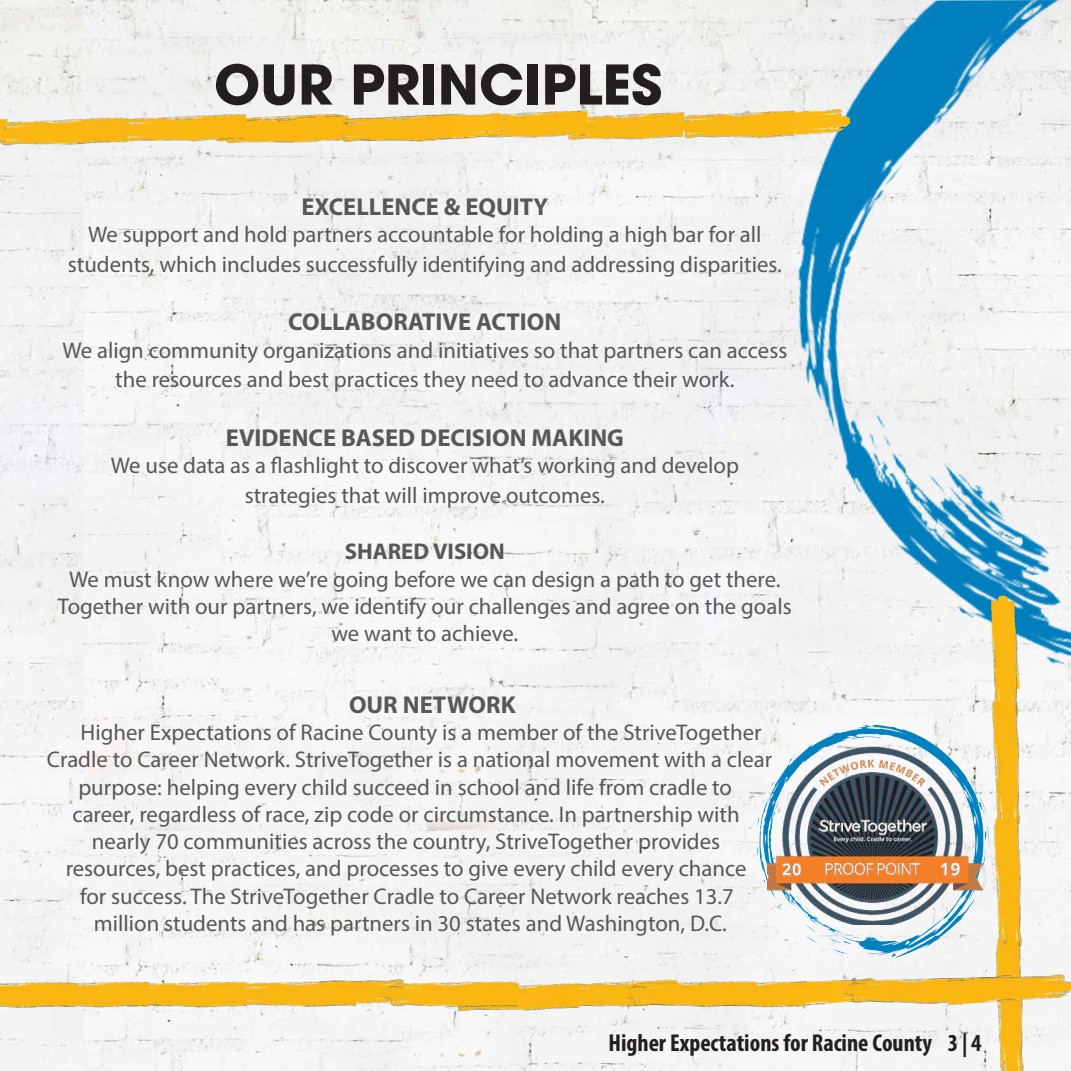
<style>
.page{position:relative;width:1071px;height:1071px;background:#fff}
.page>*{position:absolute;margin:0;border:0;box-sizing:border-box;transform-origin:0 0}
.t1{font:700 54.25px "ITC Avant Garde Pro";color:#231f20}
.t2{font:700 24.5px "Myriad Pro";color:#57585a}
.t3{font:700 condensed 24.5px "Myriad Pro";color:#231f20}
.t4{font:700 24.5px "Myriad Pro";color:#57585b}
.t5{font:22.75px/27.3px "Myriad Pro";color:#57585a;text-align:center}
.t6{font:700 22.75px "Myriad Pro";color:#57585a}
</style>
<div class="page">
<img style="left:0;top:0;width:737px;height:1071px">
<img style="left:686px;top:0;width:385px;height:673px">
<img style="left:940px;top:596px;width:131px;height:2px">
<img style="left:920px;top:598px;width:151px;height:84px">
<img style="left:676px;top:673px;width:393px;height:393px">
<img style="left:768px;top:747px;width:215px;height:177px">
<img style="left:757px;top:95px;width:93px;height:64px">
<img style="left:674px;top:87px;width:123px;height:67px">
<img style="left:558px;top:88px;width:128px;height:66px">
<img style="left:455px;top:87px;width:134px;height:66px">
<img style="left:351px;top:89px;width:121px;height:9px">
<img style="left:206px;top:88px;width:145px;height:3px">
<img style="left:415px;top:98px;width:94px;height:65px">
<img style="left:345px;top:91px;width:110px;height:66px">
<img style="left:217px;top:91px;width:128px;height:67px">
<img style="left:114px;top:91px;width:134px;height:65px">
<img style="left:0;top:92px;width:131px;height:67px">
<img style="left:0;top:94px;width:10px;height:65px">
<img style="left:788px;top:928px;width:93px;height:143px">
<img style="left:683px;top:908px;width:128px;height:154px">
<img style="left:550px;top:909px;width:71px;height:151px">
<img style="left:523px;top:913px;width:59px;height:150px">
<img style="left:317px;top:927px;width:97px;height:144px">
<img style="left:250px;top:932px;width:110px;height:130px">
<img style="left:117px;top:908px;width:133px;height:154px">
<img style="left:82px;top:927px;width:71px;height:136px">
<img style="left:0;top:912px;width:82px;height:152px">
<img style="left:379px;top:908px;width:144px;height:155px">
<img style="left:926px;top:1058px;width:22px;height:8px">
<img style="left:840px;top:905px;width:128px;height:153px">
<img style="left:948px;top:924px;width:123px;height:147px">
<img style="left:621px;top:907px;width:139px;height:154px">
<p class="t1" style="left:214px;top:48px;width:450px">OUR PRINCIPLES</p>
<p class="t2" style="left:302px;top:191px;width:248px">EXCELLENCE &amp; EQUITY</p>
<p class="t5" style="left:88px;top:221px;width:675px">We support and hold partners accountable for holding a high bar for all</p>
<p class="t5" style="left:68px;top:250px;width:716px">students, which includes successfully identifying and addressing disparities.</p>
<p class="t2" style="left:288px;top:306px;width:275px">COLLABORATIVE ACTION</p>
<p class="t5" style="left:62px;top:335px;width:727px;line-height:29.4px">We align community organizations and initiatives so that partners can access the resources and best practices they need to advance their work.</p>
<p class="t2" style="left:226px;top:422px;width:400px">EVIDENCE BASED DECISION MAKING</p>
<p class="t5" style="left:111px;top:452px;width:630px">We use data as a flashlight to discover what’s working and develop</p>
<p class="t5" style="left:245px;top:481px;width:362px">strategies that will improve outcomes.</p>
<p class="t6" style="left:345px;top:537px;width:161px">SHARED VISION</p>
<p class="t5" style="left:58px;top:565px;width:735px">We must know where we’re going before we can design a path to get there.<br>Together with our partners, we identify our challenges and agree on the goals we want to achieve.</p>
<p class="t4" style="left:349px;top:688px;width:168px">OUR NETWORK</p>
<p class="t5" style="left:80px;top:718px;width:683px">Higher Expectations of Racine County is a member of the StriveTogether</p>
<p class="t5" style="left:47px;top:746px;width:727px">Cradle to Career Network. StriveTogether is a national movement with a clear purpose: helping every child succeed in school and life from cradle to</p>
<p class="t5" style="left:72px;top:800px;width:669px">career, regardless of race, zip code or circumstance. In partnership with nearly 70 communities across the country, StriveTogether provides</p>
<p class="t5" style="left:66px;top:855px;width:682px">resources, best practices, and processes to give every child every chance</p>
<p class="t5" style="left:80px;top:882px;width:655px">for success. The StriveTogether Cradle to Career Network reaches 13.7</p>
<p class="t5" style="left:94px;top:909px;width:635px">million students and has partners in 30 states and Washington, D.C.</p>
<p class="t3" style="left:608px;top:1027px;width:375px">Higher Expectations for Racine County 3 | 4</p>
</div>
